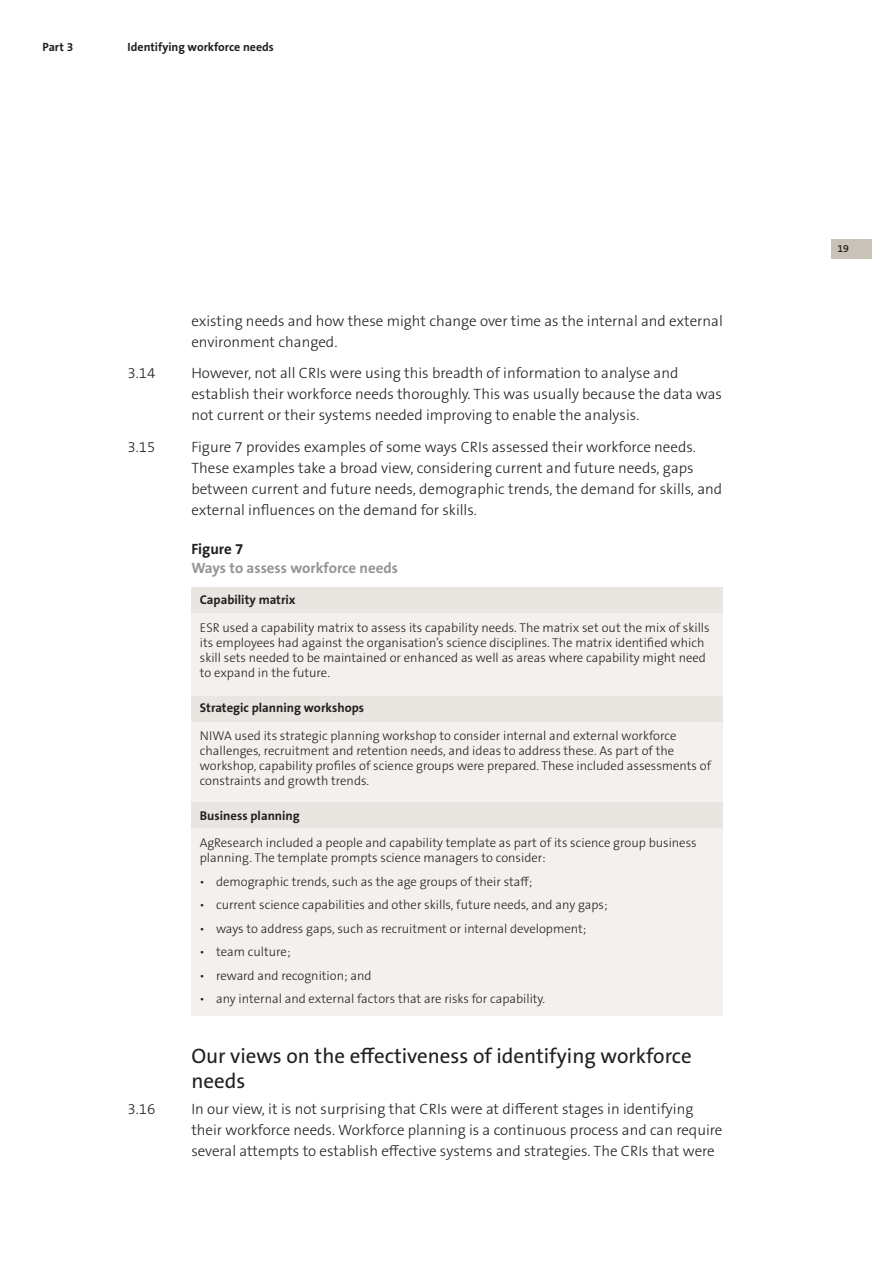
<style>
.page{position:relative;width:893px;height:1263px;background:#fff}
.page>*{position:absolute;margin:0;border:0;box-sizing:border-box;transform-origin:0 0}
.t1{font:21px/25.5px "The Sans OT5 Plain";color:#231f20}
.t2{font:300 15px/21px "The Sans OT3";color:#231f20}
.t3{font:700 15px "The Sans OT7";color:#939598}
.t4{font:700 15px "The Sans OT7";color:#231f20}
.t5{font:300 12.75px/15px "The Sans OT3";color:#231f20}
.t6{font:700 12.75px "The Sans OT7";color:#231f20}
.t7{font:700 12px "The Sans OT7";color:#231f20}
.t8{font:600 10.5px "The Sans OT6";color:#231f20}
</style>
<div class="page">
<div style="left:831px;top:239px;width:41px;height:19px;background:#cbc2b7"></div>
<div style="left:191px;top:587px;width:532px;height:428px;background:#f3f1ee"></div>
<div style="left:191px;top:587px;width:532px;height:25px;background:#e9e5e0"></div>
<div style="left:191px;top:696px;width:532px;height:25px;background:#e9e5e0"></div>
<div style="left:191px;top:802px;width:532px;height:25px;background:#e9e5e0"></div>
<p class="t7" style="left:43px;top:42px;width:32px">Part 3</p>
<p class="t7" style="left:128px;top:42px;width:148px">Identifying workforce needs</p>
<p class="t2" style="left:191px;top:311px;width:533px">existing needs and how these might change over time as the internal and external environment changed.</p>
<p class="t2" style="left:128px;top:364px;width:29px">3.14</p>
<p class="t2" style="left:191px;top:364px;width:532px">However, not all CRIs were using this breadth of information to analyse and establish their workforce needs thoroughly. This was usually because the data was not current or their systems needed improving to enable the analysis.</p>
<p class="t2" style="left:128px;top:438px;width:29px">3.15</p>
<p class="t2" style="left:191px;top:438px;width:532px">Figure 7 provides examples of some ways CRIs assessed their workforce needs.<br>These examples take a broad view, considering current and future needs, gaps between current and future needs, demographic trends, the demand for skills, and external influences on the demand for skills.</p>
<p class="t4" style="left:191px;top:542px;width:53px">Figure 7</p>
<p class="t3" style="left:191px;top:562px;width:208px">Ways to assess workforce needs</p>
<p class="t6" style="left:200px;top:594px;width:97px">Capability matrix</p>
<p class="t5" style="left:200px;top:621px;width:511px">ESR used a capability matrix to assess its capability needs. The matrix set out the mix of skills its employees had against the organisation’s science disciplines. The matrix identified which skill sets needed to be maintained or enhanced as well as areas where capability might need to expand in the future.</p>
<p class="t6" style="left:200px;top:702px;width:166px">Strategic planning workshops</p>
<p class="t5" style="left:200px;top:729px;width:513px">NIWA used its strategic planning workshop to consider internal and external workforce challenges, recruitment and retention needs, and ideas to address these. As part of the workshop, capability profiles of science groups were prepared. These included assessments of constraints and growth trends.</p>
<p class="t6" style="left:200px;top:810px;width:101px">Business planning</p>
<p class="t5" style="left:200px;top:836px;width:498px">AgResearch included a people and capability template as part of its science group business planning. The template prompts science managers to consider:</p>
<p class="t5" style="left:200px;top:875px;width:334px">• demographic trends, such as the age groups of their staff;</p>
<p class="t5" style="left:200px;top:898px;width:410px">• current science capabilities and other skills, future needs, and any gaps;</p>
<p class="t5" style="left:200px;top:922px;width:388px">• ways to address gaps, such as recruitment or internal development;</p>
<p class="t5" style="left:200px;top:945px;width:92px">• team culture;</p>
<p class="t5" style="left:200px;top:969px;width:173px">• reward and recognition; and</p>
<p class="t5" style="left:200px;top:992px;width:347px">• any internal and external factors that are risks for capability.</p>
<h1 class="t1" style="left:191px;top:1045px;width:502px">Our views on the effectiveness of identifying workforce needs</h1>
<p class="t2" style="left:128px;top:1099px;width:29px">3.16</p>
<p class="t2" style="left:191px;top:1099px;width:533px">In our view, it is not surprising that CRIs were at different stages in identifying their workforce needs. Workforce planning is a continuous process and can require several attempts to establish effective systems and strategies. The CRIs that were</p>
<p class="t8" style="left:837px;top:244px;width:13px">19</p>
</div>
